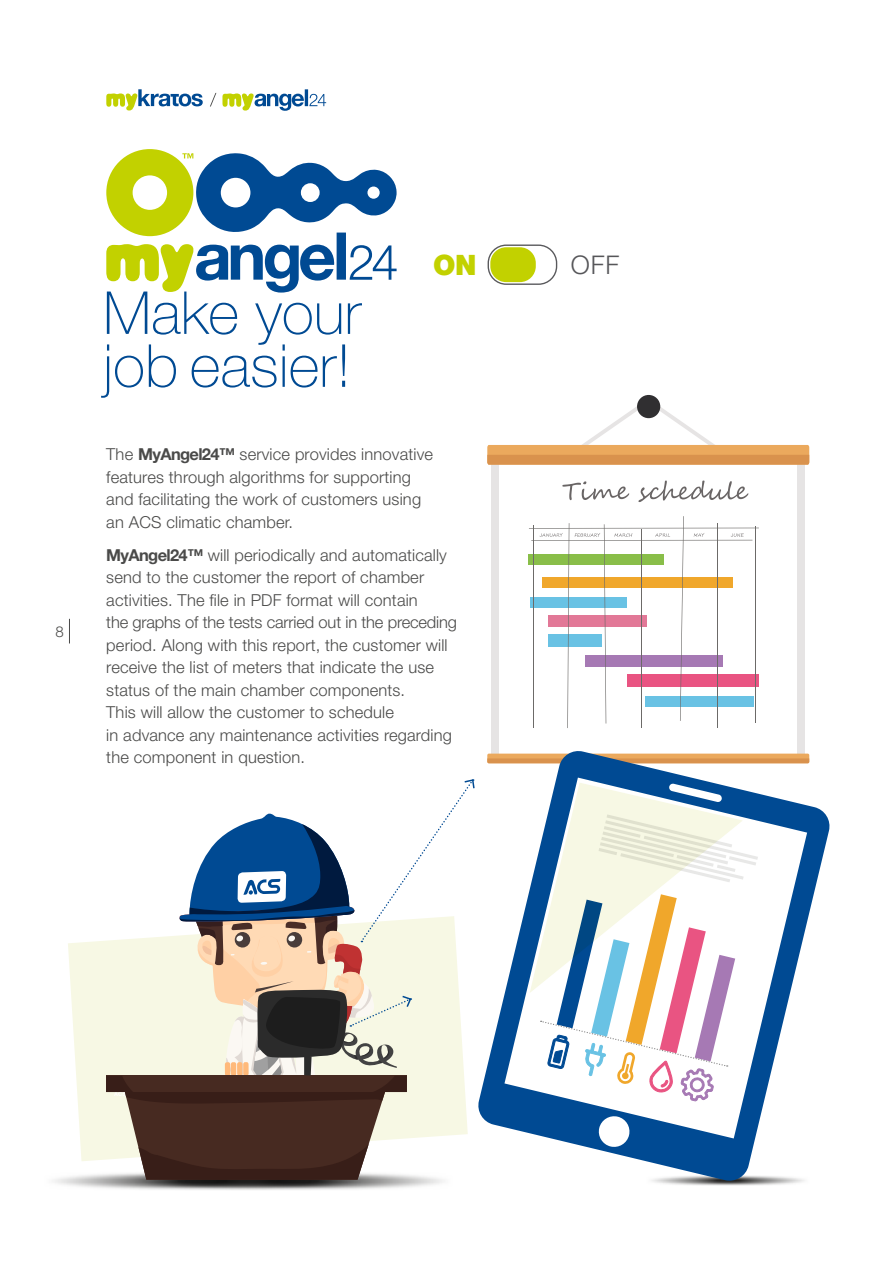
<style>
.page{position:relative;width:893px;height:1263px;background:#fff}
.page>*{position:absolute;margin:0;border:0;box-sizing:border-box;transform-origin:0 0}
.t1{font:100 59.4px/52.9px "Helvetica Neue LT Std";color:#004a93}
.t2{font:900 28.2px "Helvetica Neue LT Std";color:#c2d100}
.t3{font:300 25.8px "Helvetica Neue LT Std";color:#565659}
.t4{font:300 16.5px/22.5px "Helvetica Neue LT Std";letter-spacing:.01em;color:#4a4a49}
.t5{font:300 15px "Helvetica Neue LT Std";color:#4a4a49}
.s1{font-weight:700}
</style>
<div class="page">
<svg style="left:68px;top:941px;width:38px;height:220px;fill:#f7f8e4"></svg>
<svg style="left:69px;top:619px;width:1px;height:24px"></svg>
<svg style="left:210px;top:93px;width:6px;height:13px"></svg>
<svg style="left:222px;top:89px;width:104px;height:22px"></svg>
<svg style="left:106px;top:89px;width:97px;height:22px"></svg>
<img style="left:54px;top:1174px;width:307px;height:16px">
<div style="left:492px;top:464px;width:313px;height:299px;background:#e6e4e4"></div>
<div style="left:500px;top:455px;width:297px;height:302px;background:#fff"></div>
<div style="left:637px;top:395px;width:23px;height:23px;background:#302f31;border-radius:50%"></div>
<svg style="left:487px;top:403px;width:322px;height:62px"></svg>
<svg style="left:562px;top:481px;width:67px;height:19px"></svg>
<svg style="left:638px;top:480px;width:110px;height:22px"></svg>
<svg style="left:614px;top:533px;width:18px;height:4px"></svg>
<svg style="left:655px;top:533px;width:15px;height:4px"></svg>
<svg style="left:694px;top:533px;width:10px;height:4px"></svg>
<svg style="left:731px;top:533px;width:13px;height:4px"></svg>
<div style="left:531px;top:597px;width:96px;height:11px;background:#69c2e4"></div>
<div style="left:542px;top:577px;width:191px;height:11px;background:#f0a72b"></div>
<div style="left:528px;top:554px;width:135px;height:11px;background:#89be49"></div>
<div style="left:548px;top:615px;width:98px;height:12px;background:#e27897"></div>
<div style="left:548px;top:634px;width:53px;height:12px;background:#69c2e4"></div>
<div style="left:585px;top:655px;width:138px;height:12px;background:#a679b4"></div>
<div style="left:627px;top:674px;width:132px;height:12px;background:#e95482"></div>
<div style="left:645px;top:696px;width:108px;height:11px;background:#69c2e4"></div>
<hr style="left:533px;top:526px;width:1px;height:202px;background:#6c6a68">
<svg style="left:539px;top:523px;width:30px;height:205px"></svg>
<svg style="left:575px;top:524px;width:31px;height:199px"></svg>
<hr style="left:642px;top:529px;width:1px;height:199px;background:#6c6a68">
<svg style="left:680px;top:516px;width:4px;height:205px"></svg>
<hr style="left:717px;top:523px;width:1px;height:205px;background:#6c6a68">
<hr style="left:755px;top:526px;width:1px;height:197px;background:#6c6a68">
<hr style="left:529px;top:528px;width:230px;height:1px;background:#6c6a68">
<hr style="left:531px;top:540px;width:221px;height:1px;background:#6c6a68">
<svg style="left:106px;top:149px;width:291px;height:144px"></svg>
<svg style="left:106px;top:779px;width:369px;height:401px"></svg>
<svg style="left:478px;top:749px;width:352px;height:434px"></svg>
<svg style="left:530px;top:783px;width:228px;height:338px"></svg>
<svg style="left:488px;top:244px;width:69px;height:41px"></svg>
<div style="left:490px;top:247px;width:46px;height:35px;background:#c2d100;border-radius:16px"></div>
<p class="t5" style="left:55px;top:623px;width:10px">8</p>
<h1 class="t1" style="left:103px;top:286px;width:259px">Make your job easier!</h1>
<h2 class="t2" style="left:433px;top:248px;width:45px">ON</h2>
<h3 class="t3" style="left:571px;top:249px;width:50px">OFF</h3>
<p class="t4" style="left:106px;top:443px;width:328px">The <span class="s1">MyAngel24™</span> service provides innovative features through algorithms for supporting and facilitating the work of customers using an ACS climatic chamber.</p>
<p class="t4" style="left:106px;top:543px;width:352px"><span class="s1">MyAngel24™</span> will periodically and automatically send to the customer the report of chamber activities. The file in PDF format will contain<br>the graphs of the tests carried out in the preceding period. Along with this report, the customer will receive the list of meters that indicate the use status of the main chamber components.<br>This will allow the customer to schedule<br>in advance any maintenance activities regarding the component in question.</p>
</div>
